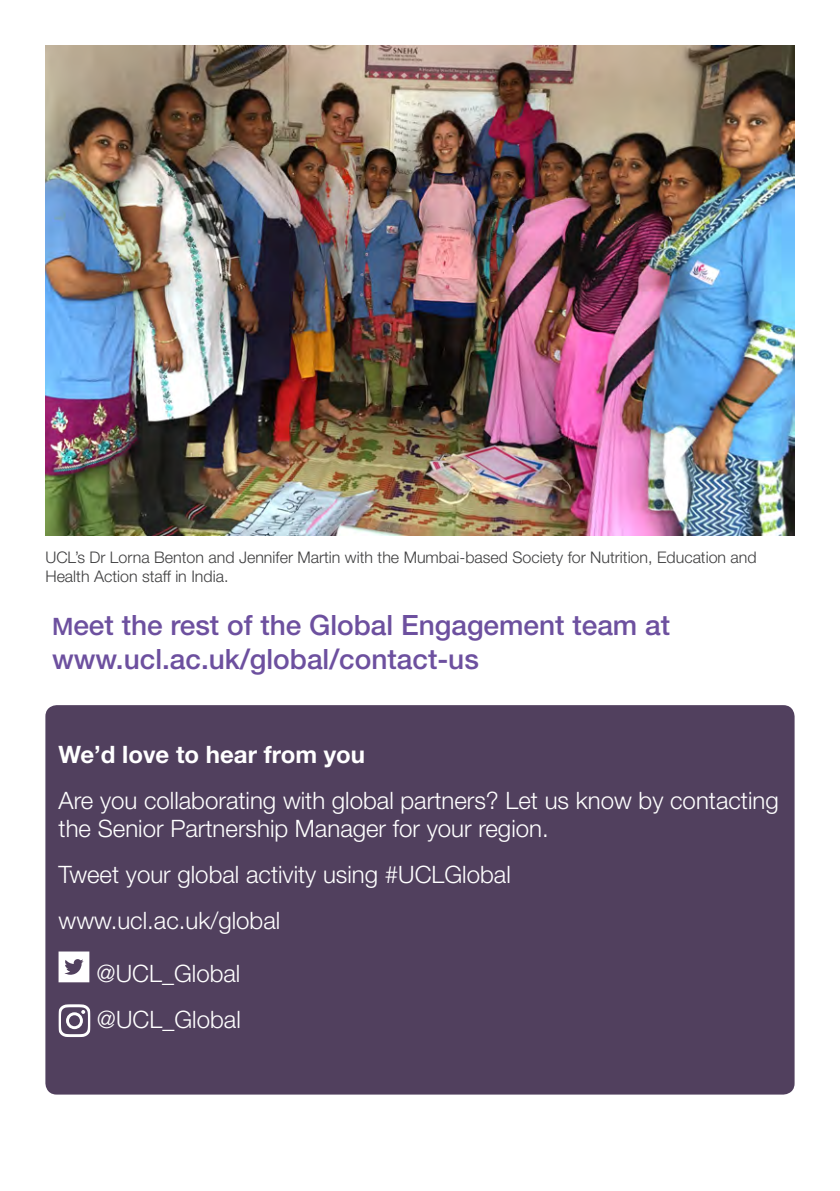
<style>
.page{position:relative;width:840px;height:1191px;background:#fff}
.page>*{position:absolute;margin:0;border:0;box-sizing:border-box;transform-origin:0 0}
.paragraph_intro{font:500 28px/33.6px "Helvetica Neue";color:#6d509f}
.bodyt_ext{font:300 24px/28.8px "Helvetica Neue";color:#fff}
.bodyt_ext-2{font:700 24px "Helvetica Neue";color:#fff}
.bodyt_ext-3{font:300 16px/19.2px "Helvetica Neue";color:#3e3e3f}
.s1{font-size:24px}
</style>
<div class="page">
<div style="left:45px;top:705px;width:749px;height:389px;background:#51405e;border-radius:11px"></div>
<svg style="left:59px;top:951px;width:30px;height:31px"></svg>
<svg style="left:59px;top:1004px;width:31px;height:33px"></svg>
<img style="left:45px;top:45px;width:749px;height:490px">
<p class="bodyt_ext-3" style="left:45px;top:547px;width:712px">UCL’s Dr Lorna Benton and Jennifer Martin with the Mumbai-based Society for Nutrition, Education and<br>Health Action staff in India.</p>
<p class="paragraph_intro" style="left:52px;top:608px;width:619px"><span class="s1">M</span>eet the rest of the Global Engagement team at www.ucl.ac.uk/global/contact-us</p>
<p class="bodyt_ext-2" style="left:59px;top:739px;width:308px">We’d love to hear from you</p>
<p class="bodyt_ext" style="left:59px;top:785px;width:721px">Are you collaborating with global partners? Let us know by contacting the Senior Partnership Manager for your region.</p>
<p class="bodyt_ext" style="left:59px;top:859px;width:453px">Tweet your global activity using #UCLGlobal</p>
<p class="bodyt_ext" style="left:59px;top:905px;width:223px">www.ucl.ac.uk/global</p>
<p class="bodyt_ext" style="left:96px;top:958px;width:145px">@UCL_Global</p>
<p class="bodyt_ext" style="left:97px;top:1005px;width:145px">@UCL_Global</p>
</div>
